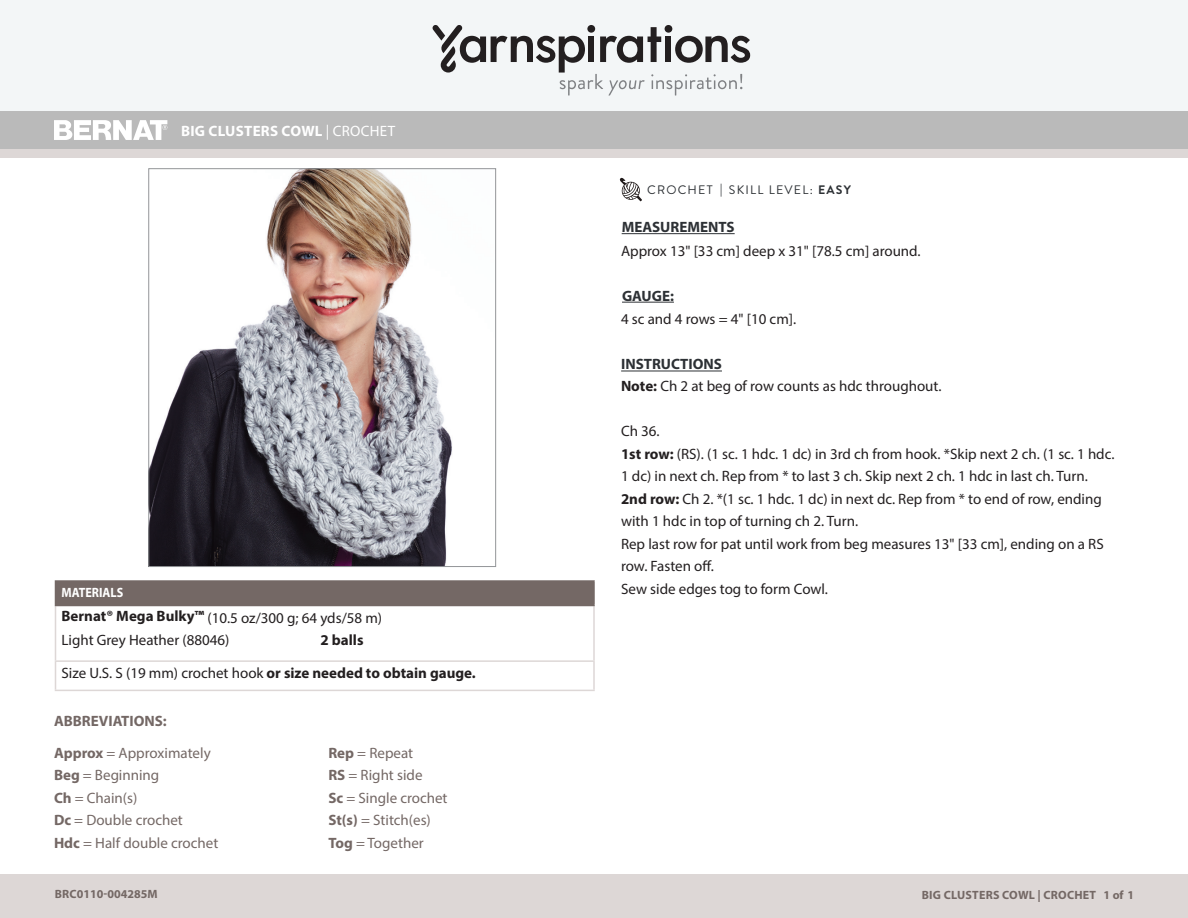
<style>
.page{position:relative;width:1188px;height:918px;background:#fff}
.page>*{position:absolute;margin:0;border:0;box-sizing:border-box;transform-origin:0 0}
.t1{font:15px/22.5px "Myriad Pro";color:#231f20}
.t2{font:15px/22.5px "Myriad Pro";color:#746865}
.Body{font:700 15px "Myriad Pro";color:#2d3135}
.t3{font:700 15px "Myriad Pro";letter-spacing:.02em;color:#fff}
.t4{font:700 15px "Myriad Pro";color:#746865}
.t5{font:700 15px "Myriad Pro";color:#231f20}
.t6{font:700 13.5px "Myriad Pro";color:#fff;scale:.9 1}
.t7{font:12.3px "Brandon Grotesque";letter-spacing:.1em;color:#2c3034}
.t8{font:700 12px "Myriad Pro";letter-spacing:.02em;color:#746865}
.t9{font:700 12px "Myriad Pro";color:#746865}
.t10{font:10.5px "Gotham";color:#231f20;scale:.9 1}
.s1{font-weight:400}
.s2{font-weight:700}
</style>
<div class="page">
<div style="left:0;top:875px;width:1188px;height:43px;background:#ddd7d6"></div>
<div style="left:0;top:149px;width:1188px;height:9px;background:#ddd7d6"></div>
<div style="left:0;top:111px;width:1188px;height:38px;background:#bababa"></div>
<svg style="left:54px;top:120px;width:113px;height:20px"></svg>
<div style="left:0;top:0;width:1188px;height:111px;background:#f3f6f7"></div>
<svg style="left:433px;top:25px;width:318px;height:71px"></svg>
<hr style="left:0;top:874px;width:1188px;height:1px;background:#ddd7d6">
<div style="left:56px;top:581px;width:538px;height:24px;background:#746865"></div>
<hr style="left:55px;top:606px;width:1px;height:54px;background:#ddd7d6">
<hr style="left:593px;top:606px;width:2px;height:54px;background:#ddd7d6">
<hr style="left:55px;top:660px;width:540px;height:2px;background:#ddd7d6">
<svg style="left:55px;top:662px;width:1px;height:28px"></svg>
<hr style="left:593px;top:662px;width:2px;height:28px;background:#ddd7d6">
<hr style="left:55px;top:690px;width:540px;height:1px;background:#ddd7d6">
<hr style="left:55px;top:580px;width:540px;height:2px;background:#746865">
<svg style="left:55px;top:582px;width:1px;height:23px"></svg>
<hr style="left:593px;top:582px;width:2px;height:23px;background:#746865">
<hr style="left:55px;top:605px;width:540px;height:1px;background:#746865">
<img style="left:151px;top:170px;width:301px;height:395px">
<div style="left:149px;top:168px;width:347px;height:399px;border:1px solid #939598"></div>
<svg style="left:620px;top:177px;width:22px;height:24px"></svg>
<hr style="left:621px;top:371px;width:101px;height:1px;background:#2d3135">
<hr style="left:622px;top:302px;width:52px;height:1px;background:#2d3135">
<hr style="left:622px;top:233px;width:113px;height:1px;background:#2d3135">
<p class="t3" style="left:181px;top:121px;width:216px">BIG CLUSTERS COWL <span class="s1">| CROCHET</span></p>
<p class="t10" style="left:760px;top:177px;width:31px">EASY</p>
<p class="t7" style="left:647px;top:181px;width:205px">CROCHET <span class="s2">|</span> SKILL LEVEL: <span class="s2">EASY</span></p>
<p class="Body" style="left:622px;top:217px;width:115px">MEASUREMENTS</p>
<p class="t1" style="left:621px;top:240px;width:301px">Approx 13" [33 cm] deep x 31" [78.5 cm] around.</p>
<p class="Body" style="left:622px;top:286px;width:53px">GAUGE:</p>
<p class="t1" style="left:621px;top:307px;width:177px">4 sc and 4 rows = 4" [10 cm].</p>
<p class="Body" style="left:621px;top:355px;width:102px">INSTRUCTIONS</p>
<p class="t1" style="left:621px;top:375px;width:322px"><span class="s2">Note:</span> Ch 2 at beg of row counts as hdc throughout.</p>
<p class="t1" style="left:621px;top:420px;width:495px">Ch 36.<br><span class="s2">1st row:</span> (RS). (1 sc. 1 hdc. 1 dc) in 3rd ch from hook. *Skip next 2 ch. (1 sc. 1 hdc.<br>1 dc) in next ch. Rep from * to last 3 ch. Skip next 2 ch. 1 hdc in last ch. Turn.<br><span class="s2">2nd row:</span> Ch 2. *(1 sc. 1 hdc. 1 dc) in next dc. Rep from * to end of row, ending with 1 hdc in top of turning ch 2. Turn.<br>Rep last row for pat until work from beg measures 13" [33 cm], ending on a RS row. Fasten off.</p>
<p class="t6" style="left:62px;top:584px;width:70px">MATERIALS</p>
<p class="t1" style="left:621px;top:577px;width:209px">Sew side edges tog to form Cowl.</p>
<p class="t1" style="left:62px;top:606px;width:322px"><span class="s2">Bernat® Mega Bulky™</span> (10.5 oz/300 g; 64 yds/58 m)<br>Light Grey Heather (88046)</p>
<p class="t5" style="left:321px;top:630px;width:45px">2 balls</p>
<p class="t1" style="left:62px;top:662px;width:416px">Size U.S. S (19 mm) crochet hook <span class="s2">or size needed to obtain gauge.</span></p>
<p class="t4" style="left:54px;top:712px;width:114px">ABBREVIATIONS:</p>
<p class="t2" style="left:54px;top:741px;width:166px"><span class="s2">Approx</span> = Approximately<br><span class="s2">Beg</span> = Beginning<br><span class="s2">Ch</span> = Chain(s)<br><span class="s2">Dc</span> = Double crochet<br><span class="s2">Hdc</span> = Half double crochet</p>
<p class="t2" style="left:328px;top:741px;width:121px"><span class="s2">Rep</span> = Repeat<br><span class="s2">RS</span> = Right side<br><span class="s2">Sc</span> = Single crochet<br><span class="s2">St(s)</span> = Stitch(es)<br><span class="s2">Tog</span> = Together</p>
<p class="t9" style="left:55px;top:886px;width:105px">BRC0110-004285M</p>
<p class="t8" style="left:959px;top:886px;width:207px">BIG CLUSTERS COWL | <span class="s1">CROCHET</span> 1 of 1</p>
<p class="t8" style="left:922px;top:887px;width:214px">BIG CLUSTERS COWL | CROCHET 1 of 1</p>
</div>
